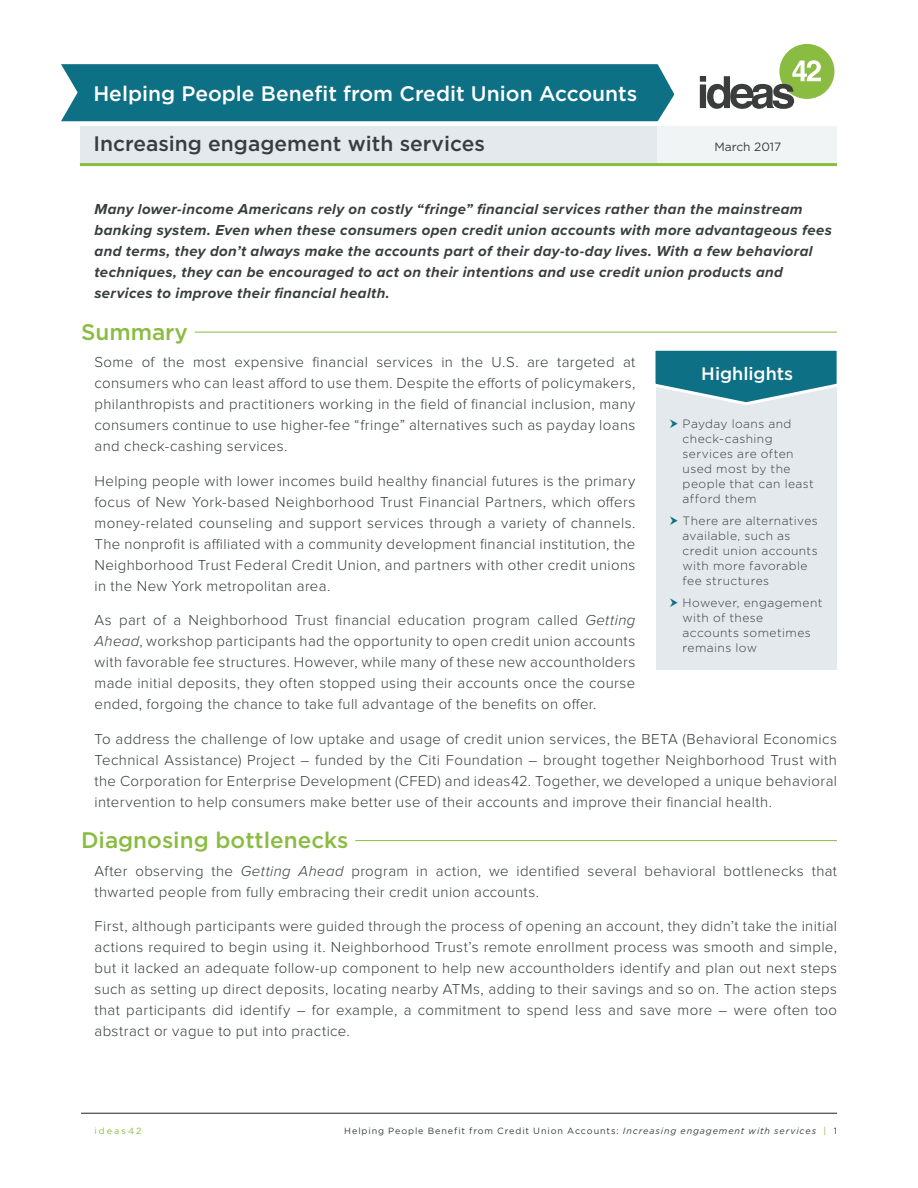
<style>
.page{position:relative;width:918px;height:1188px;background:#fff}
.page>*{position:absolute;margin:0;border:0;box-sizing:border-box;transform-origin:0 0}
.t1{font:500 22.5px "Gotham";color:#8abc42}
.t2{font:500 21px "Gotham";color:#fff}
.t3{font:500 21px "Gotham";color:#383d3d}
.t4{font:500 18px "Gotham";color:#fff}
.t5{font:300 15px/21px "Proxima Nova";letter-spacing:.025em;color:#383d3d;text-align:justify}
.t6{font:italic 700 15px/21px "Proxima Nova";letter-spacing:.025em;color:#383d3d}
.t7{font:300 12px/15px "Gotham";letter-spacing:.035em;color:#383d3d}
.t8{font:12px "Gotham";color:#383d3d}
.t9{font:9px "Gotham";letter-spacing:.1em;color:#383d3d}
.t10{font:9px "Gotham";letter-spacing:.23em;color:#8abc42}
.s1{font-style:italic}
.s2{color:#8abc42}
</style>
<div class="page">
<hr style="left:81px;top:1113px;width:756px;height:1px;background:#231f20">
<div style="left:779px;top:44px;width:55px;height:55px;background:#8abc42;border-radius:50%"></div>
<svg style="left:700px;top:60px;width:124px;height:49px"></svg>
<div style="left:315px;top:126px;width:522px;height:39px;background:#f1f4f5"></div>
<div style="left:80px;top:126px;width:577px;height:39px;background:#e3e9ec"></div>
<hr style="left:80px;top:163px;width:757px;height:3px;background:#8abc42">
<div style="left:61px;top:64px;width:613px;height:58px;background:#0e7085"></div>
<hr style="left:195px;top:332px;width:642px;height:1px;background:#8abc42">
<hr style="left:355px;top:840px;width:482px;height:1px;background:#8abc42">
<div style="left:656px;top:351px;width:181px;height:319px;background:#e3e9ec"></div>
<svg style="left:655px;top:350px;width:182px;height:55px"></svg>
<h2 class="t2" style="left:93px;top:82px;width:546px">Helping People Benefit from Credit Union Accounts</h2>
<h2 class="t3" style="left:93px;top:132px;width:393px">Increasing engagement with services</h2>
<p class="t8" style="left:714px;top:140px;width:68px">March 2017</p>
<p class="t6" style="left:94px;top:199px;width:739px">Many lower-income Americans rely on costly “fringe” financial services rather than the mainstream banking system. Even when these consumers open credit union accounts with more advantageous fees and terms, they don’t always make the accounts part of their day-to-day lives. With a few behavioral techniques, they can be encouraged to act on their intentions and use credit union products and services to improve their financial health.</p>
<h1 class="t1" style="left:81px;top:319px;width:109px">Summary</h1>
<p class="t5" style="left:94px;top:352px;width:542px">Some of the most expensive financial services in the U.S. are targeted at consumers who can least afford to use them. Despite the efforts of policymakers, philanthropists and practitioners working in the field of financial inclusion, many consumers continue to use higher-fee “fringe” alternatives such as payday loans and check-cashing services.</p>
<p class="t5" style="left:94px;top:471px;width:542px">Helping people with lower incomes build healthy financial futures is the primary focus of New York-based Neighborhood Trust Financial Partners, which offers money-related counseling and support services through a variety of channels.<br>The nonprofit is affiliated with a community development financial institution, the Neighborhood Trust Federal Credit Union, and partners with other credit unions in the New York metropolitan area.</p>
<p class="t5" style="left:94px;top:610px;width:542px">As part of a Neighborhood Trust financial education program called <span class="s1">Getting Ahead</span>, workshop participants had the opportunity to open credit union accounts with favorable fee structures. However, while many of these new accountholders made initial deposits, they often stopped using their accounts once the course ended, forgoing the chance to take full advantage of the benefits on offer.</p>
<p class="t5" style="left:94px;top:729px;width:744px">To address the challenge of low uptake and usage of credit union services, the BETA (Behavioral Economics Technical Assistance) Project – funded by the Citi Foundation – brought together Neighborhood Trust with the Corporation for Enterprise Development (CFED) and ideas42. Together, we developed a unique behavioral intervention to help consumers make better use of their accounts and improve their financial health.</p>
<h1 class="t1" style="left:81px;top:827px;width:269px">Diagnosing bottlenecks</h1>
<p class="t5" style="left:94px;top:861px;width:744px">After observing the <span class="s1">Getting Ahead</span> program in action, we identified several behavioral bottlenecks that thwarted people from fully embracing their credit union accounts.</p>
<p class="t5" style="left:94px;top:916px;width:744px">First, although participants were guided through the process of opening an account, they didn’t take the initial actions required to begin using it. Neighborhood Trust’s remote enrollment process was smooth and simple, but it lacked an adequate follow-up component to help new accountholders identify and plan out next steps such as setting up direct deposits, locating nearby ATMs, adding to their savings and so on. The action steps that participants did identify – for example, a commitment to spend less and save more – were often too abstract or vague to put into practice.</p>
<p class="t4" style="left:701px;top:363px;width:93px">Highlights</p>
<p class="t7" style="left:683px;top:416px;width:133px">Payday loans and check-cashing services are often used most by the people that can least afford them</p>
<p class="t7" style="left:683px;top:513px;width:137px">There are alternatives available, such as credit union accounts with more favorable fee structures</p>
<p class="t7" style="left:683px;top:595px;width:141px">However, engagement with of these accounts sometimes remains low</p>
<p class="t10" style="left:94px;top:1126px;width:48px">ideas42</p>
<p class="t9" style="left:344px;top:1126px;width:494px">Helping People Benefit from Credit Union Accounts: <span class="s1">Increasing engagement with services</span> <span class="s2">|</span> 1</p>
</div>
